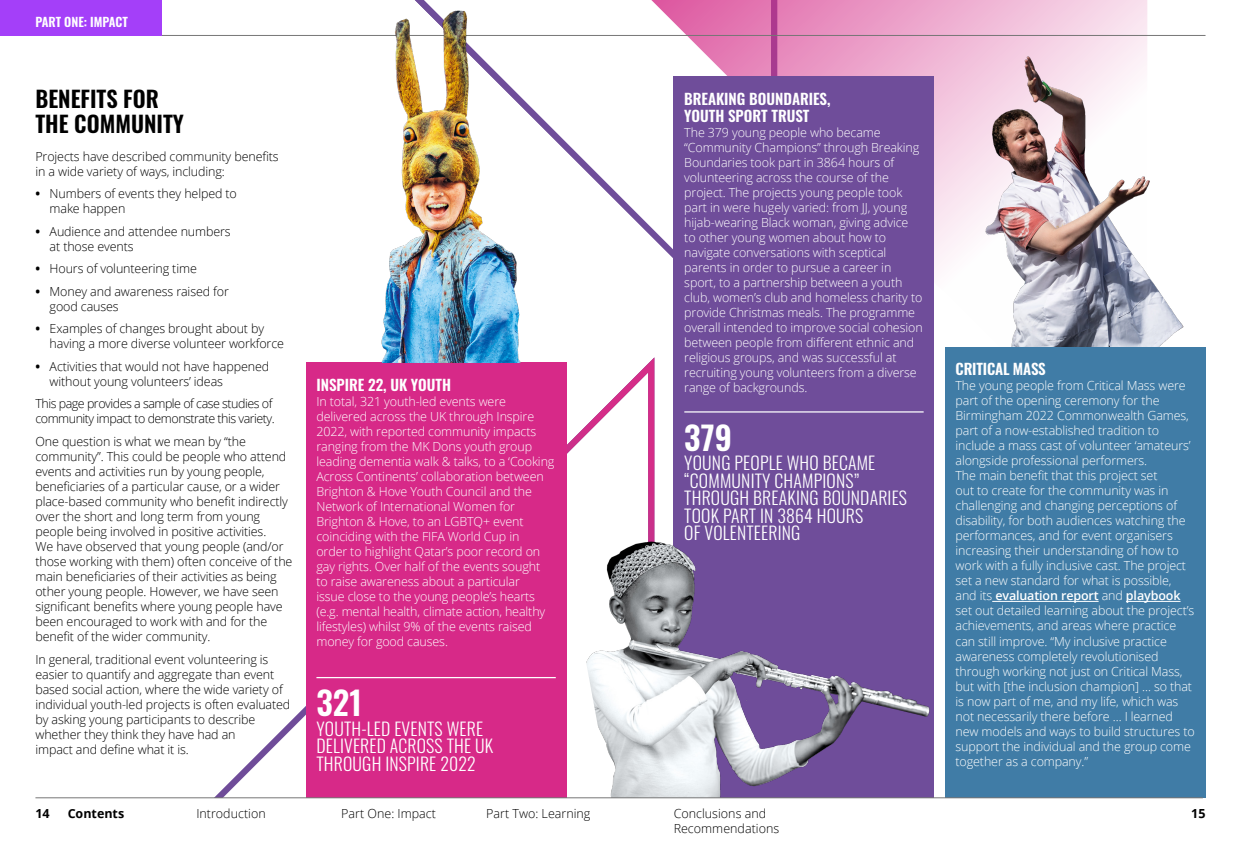
<style>
.page{position:relative;width:1241px;height:851px;background:#fff}
.page>*{position:absolute;margin:0;border:0;box-sizing:border-box;transform-origin:0 0}
.t1{font:600 32.5px "Oswald";color:#fff}
.t2{font:600 22.5px/25px "Oswald";color:#000}
.t3{font:300 17.75px/17.5px "Oswald";letter-spacing:.01em;color:#fff}
.t4{font:600 15px/17.5px "Oswald";color:#fff}
.t5{font:300 12.5px/15px "Open Sans";letter-spacing:-.01em;color:#fff}
.t6{font:300 12.5px/15px "Open Sans";letter-spacing:-.01em;color:#000}
.t7{font:300 12.5px/15px "Open Sans";letter-spacing:-.04em;color:#000}
.t8{font:600 12.5px "Oswald";letter-spacing:-.005em;color:#fff}
.t9{font:700 12.5px "Open Sans";color:#000}
.s1{font-weight:700}
.s2{font-weight:600}
</style>
<div class="page">
<svg style="left:215px;top:496px;width:440px;height:301px"></svg>
<svg style="left:530px;top:0;width:617px;height:496px"></svg>
<hr style="left:0;top:35px;width:1205px;height:1px;background:#767676">
<div style="left:0;top:0;width:161px;height:36px;background:#a43ff9"></div>
<div style="left:944px;top:347px;width:261px;height:450px;background:#407ca6"></div>
<hr style="left:992px;top:601px;width:106px;height:1px;background:#fff">
<hr style="left:1125px;top:601px;width:55px;height:1px;background:#fff">
<div style="left:306px;top:362px;width:260px;height:435px;background:#d72988"></div>
<hr style="left:316px;top:677px;width:239px;height:1px;background:#fff">
<img style="left:381px;top:0;width:149px;height:362px">
<img style="left:910px;top:40px;width:274px;height:307px">
<div style="left:673px;top:76px;width:261px;height:721px;background:#6f4d9a"></div>
<img style="left:566px;top:511px;width:427px;height:286px">
<hr style="left:684px;top:411px;width:239px;height:1px;background:#fff">
<hr style="left:35px;top:797px;width:1167px;height:1px;background:#767676">
<p class="t8" style="left:35px;top:10px;width:94px">PART ONE: IMPACT</p>
<h2 class="t2" style="left:35px;top:84px;width:150px">BENEFITS FOR<br>THE COMMUNITY</h2>
<p class="t6" style="left:35px;top:148px;width:245px">Projects have described community benefits in a wide variety of ways, including:</p>
<p class="t6" style="left:50px;top:186px;width:189px;text-indent:-14px"><span class="s1">•</span> Numbers of events they helped to make happen</p>
<p class="t6" style="left:50px;top:223px;width:183px;text-indent:-14px"><span class="s1">•</span> Audience and attendee numbers at those events</p>
<p class="t6" style="left:35px;top:261px;width:163px"><span class="s1">•</span> Hours of volunteering time</p>
<p class="t6" style="left:50px;top:283px;width:181px;text-indent:-14px"><span class="s1">•</span> Money and awareness raised for good causes</p>
<p class="t6" style="left:50px;top:321px;width:236px;text-indent:-14px"><span class="s1">•</span> Examples of changes brought about by having a more diverse volunteer workforce</p>
<p class="t6" style="left:50px;top:358px;width:221px;text-indent:-14px"><span class="s1">•</span> Activities that would not have happened without young volunteers’ ideas</p>
<p class="t7" style="left:35px;top:396px;width:241px">This page provides a sample of case studies of community impact to demonstrate this variety.</p>
<p class="t6" style="left:35px;top:433px;width:258px">One question is what we mean by “the community”. This could be people who attend events and activities run by young people, beneficiaries of a particular cause, or a wider place-based community who benefit indirectly over the short and long term from young people being involved in positive activities.<br>We have observed that young people (and/or those working with them) often conceive of the main beneficiaries of their activities as being other young people. However, we have seen significant benefits where young people have been encouraged to work with and for the benefit of the wider community.</p>
<p class="t6" style="left:35px;top:651px;width:256px">In general, traditional event volunteering is easier to quantify and aggregate than event based social action, where the wide variety of individual youth-led projects is often evaluated by asking young participants to describe whether they think they have had an<br>impact and define what it is.</p>
<p class="t4" style="left:316px;top:374px;width:136px">INSPIRE 22, UK YOUTH</p>
<p class="t5" style="left:316px;top:393px;width:239px">In total, 321 youth-led events were delivered across the UK through Inspire 2022, with reported community impacts ranging from the MK Dons youth group leading dementia walk &amp; talks, to a ‘Cooking Across Continents’ collaboration between Brighton &amp; Hove Youth Council and the Network of International Women for Brighton &amp; Hove, to an LGBTQ+ event coinciding with the FIFA World Cup in<br>order to highlight Qatar’s poor record on gay rights. Over half of the events sought to raise awareness about a particular<br>issue close to the young people’s hearts (e.g. mental health, climate action, healthy lifestyles) whilst 9% of the events raised money for good causes.</p>
<h1 class="t1" style="left:316px;top:674px;width:47px">321</h1>
<h3 class="t3" style="left:316px;top:718px;width:178px">YOUTH-LED EVENTS WERE<br>DELIVERED ACROSS THE UK<br>THROUGH INSPIRE 2022</h3>
<p class="t4" style="left:684px;top:88px;width:148px">BREAKING BOUNDARIES,<br>YOUTH SPORT TRUST</p>
<p class="t5" style="left:684px;top:125px;width:240px">The 379 young people who became “Community Champions” through Breaking Boundaries took part in 3864 hours of volunteering across the course of the project. The projects young people took part in were hugely varied: from JJ, young hijab-wearing Black woman, giving advice to other young women about how to navigate conversations with sceptical parents in order to pursue a career in sport, to a partnership between a youth club, women’s club and homeless charity to provide Christmas meals. The programme overall intended to improve social cohesion between people from different ethnic and religious groups, and was successful at recruiting young volunteers from a diverse range of backgrounds.</p>
<h1 class="t1" style="left:684px;top:408px;width:49px">379</h1>
<h3 class="t3" style="left:684px;top:452px;width:224px">YOUNG PEOPLE WHO BECAME “COMMUNITY CHAMPIONS”<br>THROUGH BREAKING BOUNDARIES<br>TOOK PART IN 3864 HOURS<br>OF VOLENTEERING</h3>
<p class="t4" style="left:955px;top:359px;width:92px">CRITICAL MASS</p>
<p class="t5" style="left:955px;top:378px;width:241px">The young people from Critical Mass were part of the opening ceremony for the Birmingham 2022 Commonwealth Games, part of a now-established tradition to include a mass cast of volunteer ‘amateurs’ alongside professional performers.<br>The main benefit that this project set<br>out to create for the community was in challenging and changing perceptions of disability, for both audiences watching the performances, and for event organisers increasing their understanding of how to work with a fully inclusive cast. The project set a new standard for what is possible, and its <span class="s2">evaluation report</span> and <span class="s2">playbook </span>set out detailed learning about the project’s achievements, and areas where practice can still improve. “My inclusive practice awareness completely revolutionised through working not just on Critical Mass, but with [the inclusion champion] … so that is now part of me, and my life, which was not necessarily there before … I learned new models and ways to build structures to support the individual and the group come together as a company.”</p>
<p class="t9" style="left:68px;top:804px;width:58px">Contents</p>
<p class="t6" style="left:196px;top:805px;width:71px">Introduction</p>
<p class="t6" style="left:341px;top:805px;width:96px">Part One: Impact</p>
<p class="t6" style="left:486px;top:805px;width:106px">Part Two: Learning</p>
<p class="t6" style="left:673px;top:805px;width:107px">Conclusions and<br>Recommendations</p>
<p class="t9" style="left:35px;top:804px;width:16px">14</p>
<p class="t9" style="left:1190px;top:804px;width:16px">15</p>
</div>
